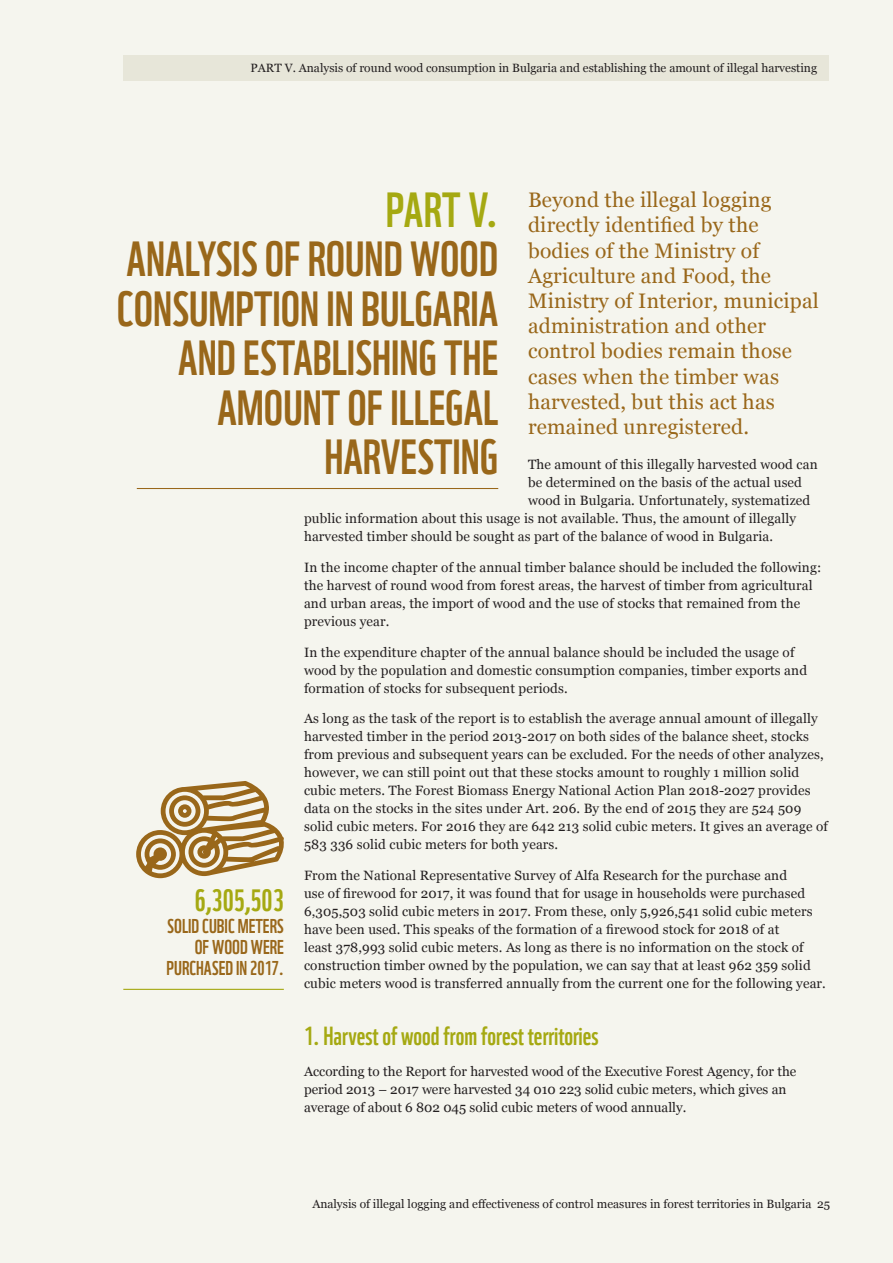
<style>
.page{position:relative;width:893px;height:1263px;background:#f5f5ee}
.page>*{position:absolute;margin:0;border:0;box-sizing:border-box;transform-origin:0 0}
.t1{font:48px/49.5px "WWF";color:#99671a;text-align:right}
.t2{font:48px "WWF";color:#a5a912}
.t3{font:30px "WWF";color:#a5a912}
.t4{font:25.5px "WWF";color:#a5a912}
.t5{font:21px/25.2px "Georgia";letter-spacing:.01em;color:#99671a}
.t6{font:19.5px/21px "WWF";color:#99671a;text-align:right}
.t7{font:13.5px/18px "Georgia";letter-spacing:.01em;color:#231f20}
.t8{font:12px "Georgia";color:#231f20}
</style>
<div class="page">
<div style="left:123px;top:55px;width:706px;height:26px;background:#e7e6d9"></div>
<hr style="left:137px;top:488px;width:361px;height:1px;background:#99671a">
<svg style="left:136px;top:781px;width:148px;height:97px"></svg>
<hr style="left:123px;top:989px;width:161px;height:1px;background:#a5a912">
<p class="t8" style="left:251px;top:60px;width:568px">PART V. Analysis of round wood consumption in Bulgaria and establishing the amount of illegal harvesting</p>
<p class="t5" style="left:528px;top:188px;width:292px">Beyond the illegal logging directly identified by the bodies of the Ministry of<br>Agriculture and Food, the<br>Ministry of Interior, municipal administration and other control bodies remain those cases when the timber was harvested, but this act has remained unregistered.</p>
<p class="t7" style="left:528px;top:456px;width:291px">The amount of this illegally harvested wood can</p>
<p class="t7" style="left:528px;top:474px;width:275px">be determined on the basis of the actual used</p>
<p class="t7" style="left:528px;top:492px;width:284px">wood in Bulgaria. Unfortunately, systematized</p>
<p class="t7" style="left:304px;top:510px;width:493px">public information about this usage is not available. Thus, the amount of illegally</p>
<p class="t7" style="left:304px;top:528px;width:471px">harvested timber should be sought as part of the balance of wood in Bulgaria.</p>
<p class="t7" style="left:304px;top:558px;width:519px">In the income chapter of the annual timber balance should be included the following: the harvest of round wood from forest areas, the harvest of timber from agricultural and urban areas, the import of wood and the use of stocks that remained from the previous year.</p>
<p class="t7" style="left:304px;top:643px;width:505px">In the expenditure chapter of the annual balance should be included the usage of wood by the population and domestic consumption companies, timber exports and formation of stocks for subsequent periods.</p>
<p class="t7" style="left:304px;top:710px;width:525px">As long as the task of the report is to establish the average annual amount of illegally harvested timber in the period 2013-2017 on both sides of the balance sheet, stocks from previous and subsequent years can be excluded. For the needs of other analyzes, however, we can still point out that these stocks amount to roughly 1 million solid cubic meters. The Forest Biomass Energy National Action Plan 2018-2027 provides data on the stocks in the sites under Art. 206. By the end of 2015 they are 524 509 solid cubic meters. For 2016 they are 642 213 solid cubic meters. It gives an average of 583 336 solid cubic meters for both years.</p>
<p class="t7" style="left:304px;top:867px;width:523px">From the National Representative Survey of Alfa Research for the purchase and<br>use of firewood for 2017, it was found that for usage in households were purchased 6,305,503 solid cubic meters in 2017. From these, only 5,926,541 solid cubic meters have been used. This speaks of the formation of a firewood stock for 2018 of at<br>least 378,993 solid cubic meters. As long as there is no information on the stock of construction timber owned by the population, we can say that at least 962 359 solid cubic meters wood is transferred annually from the current one for the following year.</p>
<h3 class="t4" style="left:304px;top:1016px;width:296px">1. HARVEST OF WOOD FROM FOREST TERRITORIES</h3>
<p class="t7" style="left:304px;top:1062px;width:494px">According to the Report for harvested wood of the Executive Forest Agency, for the period 2013 – 2017 were harvested 34 010 223 solid cubic meters, which gives an average of about 6 802 045 solid cubic meters of wood annually.</p>
<h1 class="t2" style="left:386px;top:172px;width:114px">PART V.</h1>
<h1 class="t1" style="left:117px;top:229px;width:383px">ANALYSIS OF ROUND WOOD<br>CONSUMPTION IN BULGARIA<br>AND ESTABLISHING THE<br>AMOUNT OF ILLEGAL<br>HARVESTING</h1>
<h2 class="t3" style="left:195px;top:876px;width:91px">6,305,503</h2>
<h3 class="t6" style="left:167px;top:913px;width:119px">SOLID CUBIC METERS<br>OF WOOD WERE<br>PURCHASED IN 2017.</h3>
<p class="t8" style="left:312px;top:1197px;width:519px">Analysis of illegal logging and effectiveness of control measures in forest territories in Bulgaria 25</p>
</div>
